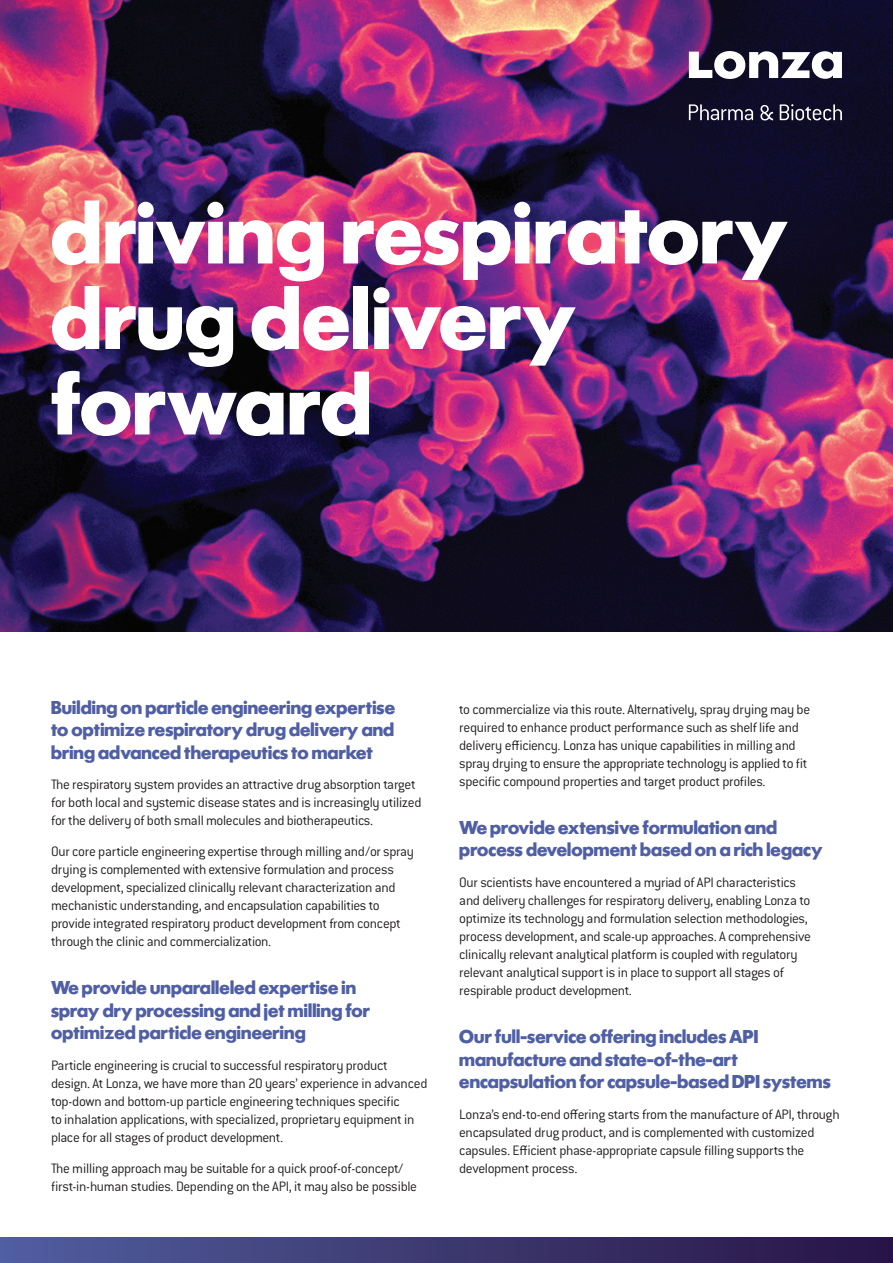
<style>
.page{position:relative;width:893px;height:1263px;background:#fff}
.page>*{position:absolute;margin:0;border:0;box-sizing:border-box;transform-origin:0 0}
.Market_Tech_Brief_Ma{font:700 90px/85.5px "Futura SH";letter-spacing:.015em;color:#fff}
.Market_Tech_Brief_Se{font:700 19.5px/22.5px "Futura SH";letter-spacing:.01em;color:#505fa4}
.Body{font:300 15px/18px "Conduit ITC Std";letter-spacing:-.025em;color:#231f20}
</style>
<div class="page">
<img style="left:0;top:0;width:893px;height:631px">
<svg style="left:689px;top:51px;width:153px;height:28px"></svg>
<svg style="left:689px;top:104px;width:64px;height:16px"></svg>
<svg style="left:760px;top:105px;width:13px;height:15px"></svg>
<svg style="left:780px;top:104px;width:62px;height:16px"></svg>
<div style="left:0;top:1237px;width:893px;height:26px;background:linear-gradient(to right,#515e9e,#281444)"></div>
<p class="Market_Tech_Brief_Ma" style="left:51px;top:192px;width:738px">driving respiratory drug delivery forward</p>
<p class="Market_Tech_Brief_Se" style="left:51px;top:696px;width:345px;text-align:justify">Building on particle engineering expertise to optimize respiratory drug delivery and bring advanced therapeutics to market</p>
<p class="Body" style="left:51px;top:775px;width:372px">The respiratory system provides an attractive drug absorption target for both local and systemic disease states and is increasingly utilized for the delivery of both small molecules and biotherapeutics.</p>
<p class="Body" style="left:51px;top:842px;width:364px">Our core particle engineering expertise through milling and/or spray drying is complemented with extensive formulation and process development, specialized clinically relevant characterization and mechanistic understanding, and encapsulation capabilities to provide integrated respiratory product development from concept through the clinic and commercialization.</p>
<p class="Market_Tech_Brief_Se" style="left:51px;top:977px;width:320px">We provide unparalleled expertise in spray dry processing and jet milling for optimized particle engineering</p>
<p class="Body" style="left:51px;top:1056px;width:378px">Particle engineering is crucial to successful respiratory product design. At Lonza, we have more than 20 years’ experience in advanced top-down and bottom-up particle engineering techniques specific<br>to inhalation applications, with specialized, proprietary equipment in place for all stages of product development.</p>
<p class="Body" style="left:51px;top:1158px;width:367px">The milling approach may be suitable for a quick proof-of-concept/ first-in-human studies. Depending on the API, it may also be possible</p>
<p class="Body" style="left:459px;top:700px;width:352px">to commercialize via this route. Alternatively, spray drying may be required to enhance product performance such as shelf life and delivery efficiency. Lonza has unique capabilities in milling and spray drying to ensure the appropriate technology is applied to fit specific compound properties and target product profiles.</p>
<p class="Market_Tech_Brief_Se" style="left:459px;top:816px;width:365px">We provide extensive formulation and process development based on a rich legacy</p>
<p class="Body" style="left:459px;top:873px;width:353px">Our scientists have encountered a myriad of API characteristics and delivery challenges for respiratory delivery, enabling Lonza to optimize its technology and formulation selection methodologies, process development, and scale-up approaches. A comprehensive clinically relevant analytical platform is coupled with regulatory relevant analytical support is in place to support all stages of respirable product development.</p>
<p class="Market_Tech_Brief_Se" style="left:459px;top:1025px;width:373px">Our full-service offering includes API manufacture and state-of-the-art encapsulation for capsule-based DPI systems</p>
<p class="Body" style="left:459px;top:1105px;width:382px">Lonza’s end-to-end offering starts from the manufacture of API, through encapsulated drug product, and is complemented with customized capsules. Efficient phase-appropriate capsule filling supports the development process.</p>
</div>
